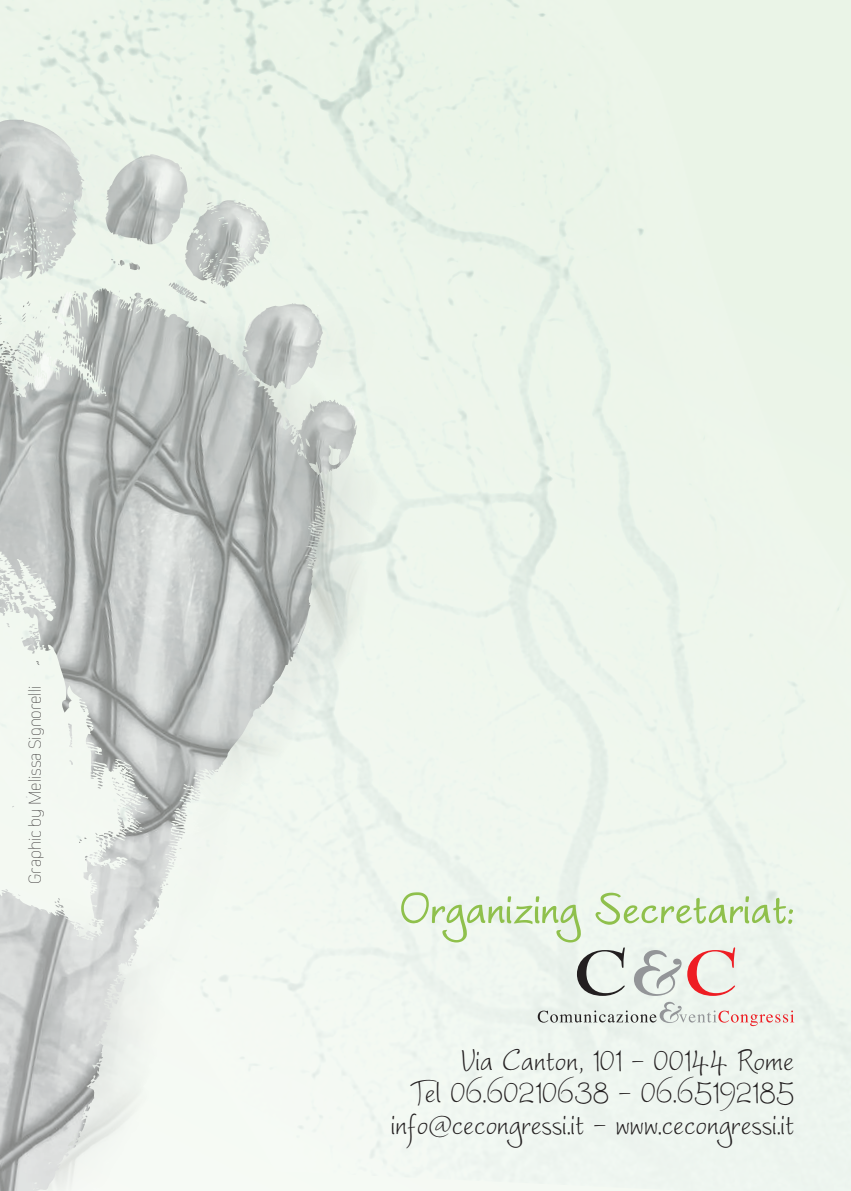
<style>
.page{position:relative;width:851px;height:1191px;background:#fff}
.page>*{position:absolute;margin:0;border:0;box-sizing:border-box;transform-origin:0 0}
.t1{font:700 58px "Worstveld Sling";color:#8fc04c}
.t2{font:40px/32px "Worstveld Sling";color:#231f20;text-align:right;scale:.9 1}
.t3{font:100 18px "Kiro";color:#231f20}
</style>
<div class="page">
<img style="left:0;top:0;width:850px;height:1191px">
<img style="left:77px;top:120px;width:58px;height:165px">
<img style="left:0;top:120px;width:77px;height:165px">
<svg style="left:537px;top:947px;width:257px;height:79px;background:#dfded9"></svg>
<p class="t3" style="left:25px;top:884px;width:200px;rotate:-90deg">Graphic by Melissa Signorelli</p>
<h1 class="t1" style="left:399px;top:881px;width:396px">Organizing Secretariat:</h1>
<p class="t2" style="left:391px;top:1047px;width:449px">Via Canton, 101 - 00144 Rome<br>Tel 06.60210638 - 06.65192185 info@cecongressi.it - www.cecongressi.it</p>
</div>
